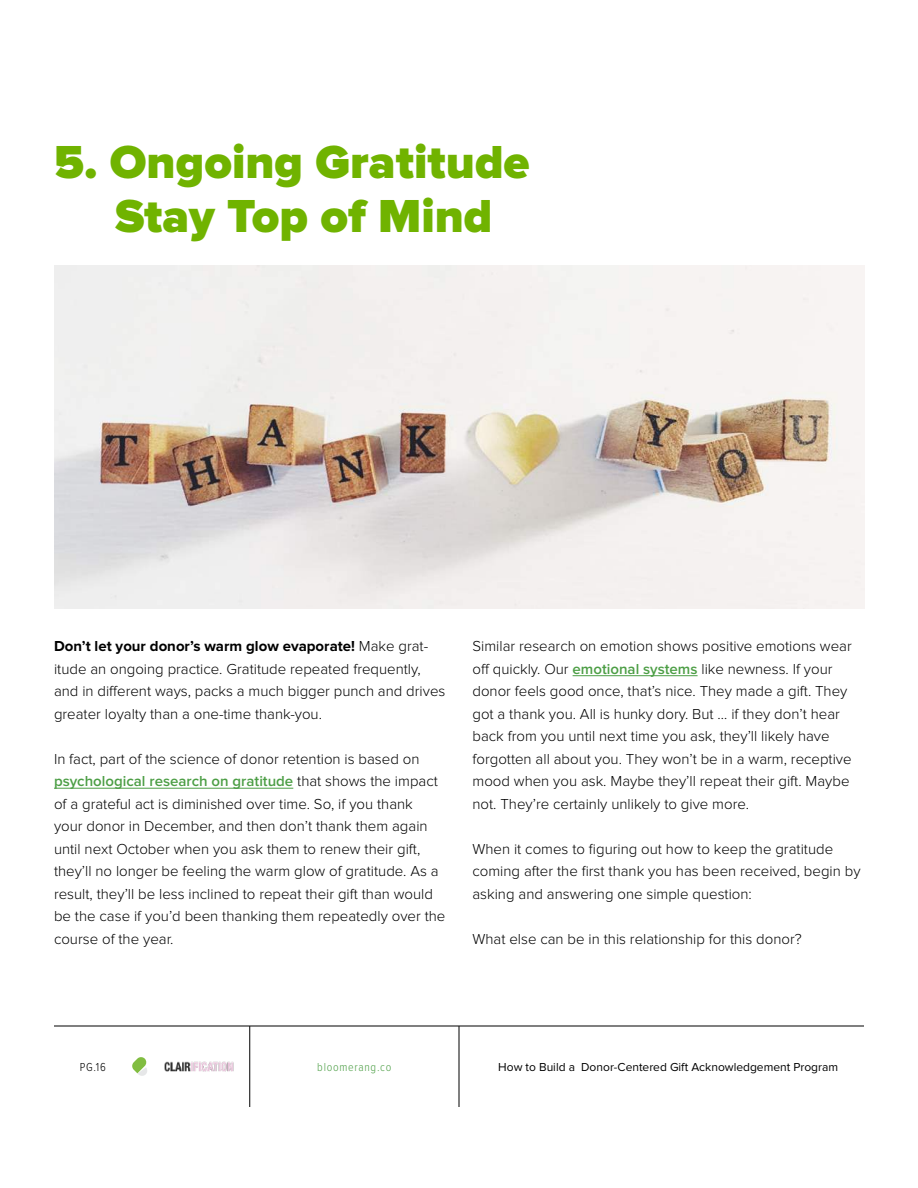
<style>
.page{position:relative;width:918px;height:1188px;background:#fff}
.page>*{position:absolute;margin:0;border:0;box-sizing:border-box;transform-origin:0 0}
.t1{font:900 48px/54px "Proxima Nova";color:#70b300;text-align:center}
.t2{font:300 15px/22.5px "Proxima Nova";color:#000}
.t3{font:12px "Proxima Nova";color:#000}
.t4{font:300 12px "Proxima Nova Cond";letter-spacing:.06em;color:#4c9e45}
.t5{font:300 12px "Proxima Nova Cond";color:#000}
.s1{font-weight:700}
.s2{font-weight:600;color:#4c9e45}
</style>
<div class="page">
<img style="left:164px;top:1062px;width:70px;height:9px">
<svg style="left:132px;top:1057px;width:15px;height:19px"></svg>
<hr style="left:54px;top:1026px;width:810px;height:1px;background:#000">
<hr style="left:249px;top:1026px;width:1px;height:81px;background:#000">
<hr style="left:459px;top:1026px;width:1px;height:81px;background:#000">
<hr style="left:54px;top:788px;width:239px;height:1px;background:#4c9e45">
<hr style="left:573px;top:675px;width:125px;height:1px;background:#4c9e45">
<img style="left:54px;top:266px;width:810px;height:342px">
<h1 class="t1" style="left:54px;top:137px;width:477px">5. Ongoing Gratitude<br>Stay Top of Mind</h1>
<p class="t2" style="left:54px;top:636px;width:393px"><span class="s1">Don’t let your donor’s warm glow evaporate!</span> Make grat&shy;itude an ongoing practice. Gratitude repeated frequently, and in different ways, packs a much bigger punch and drives greater loyalty than a one-time thank-you.</p>
<p class="t2" style="left:54px;top:748px;width:393px">In fact, part of the science of donor retention is based on <span class="s2">psychological research on gratitude</span> that shows the impact of a grateful act is diminished over time. So, if you thank<br>your donor in December, and then don’t thank them again until next October when you ask them to renew their gift, they’ll no longer be feeling the warm glow of gratitude. As a result, they’ll be less inclined to repeat their gift than would be the case if you’d been thanking them repeatedly over the course of the year.</p>
<p class="t2" style="left:472px;top:636px;width:381px">Similar research on emotion shows positive emotions wear off quickly. Our <span class="s2">emotional systems</span> like newness. If your donor feels good once, that’s nice. They made a gift. They got a thank you. All is hunky dory. But … if they don’t hear back from you until next time you ask, they’ll likely have forgotten all about you. They won’t be in a warm, receptive mood when you ask. Maybe they’ll repeat their gift. Maybe not. They’re certainly unlikely to give more.</p>
<p class="t2" style="left:472px;top:838px;width:390px">When it comes to figuring out how to keep the gratitude coming after the first thank you has been received, begin by asking and answering one simple question:</p>
<p class="t2" style="left:472px;top:928px;width:331px">What else can be in this relationship for this donor?</p>
<p class="t5" style="left:80px;top:1062px;width:28px">PG.16</p>
<p class="t4" style="left:317px;top:1062px;width:76px">bloomerang.co</p>
<p class="t3" style="left:498px;top:1062px;width:341px">How to Build a Donor-Centered Gift Acknowledgement Program</p>
</div>
